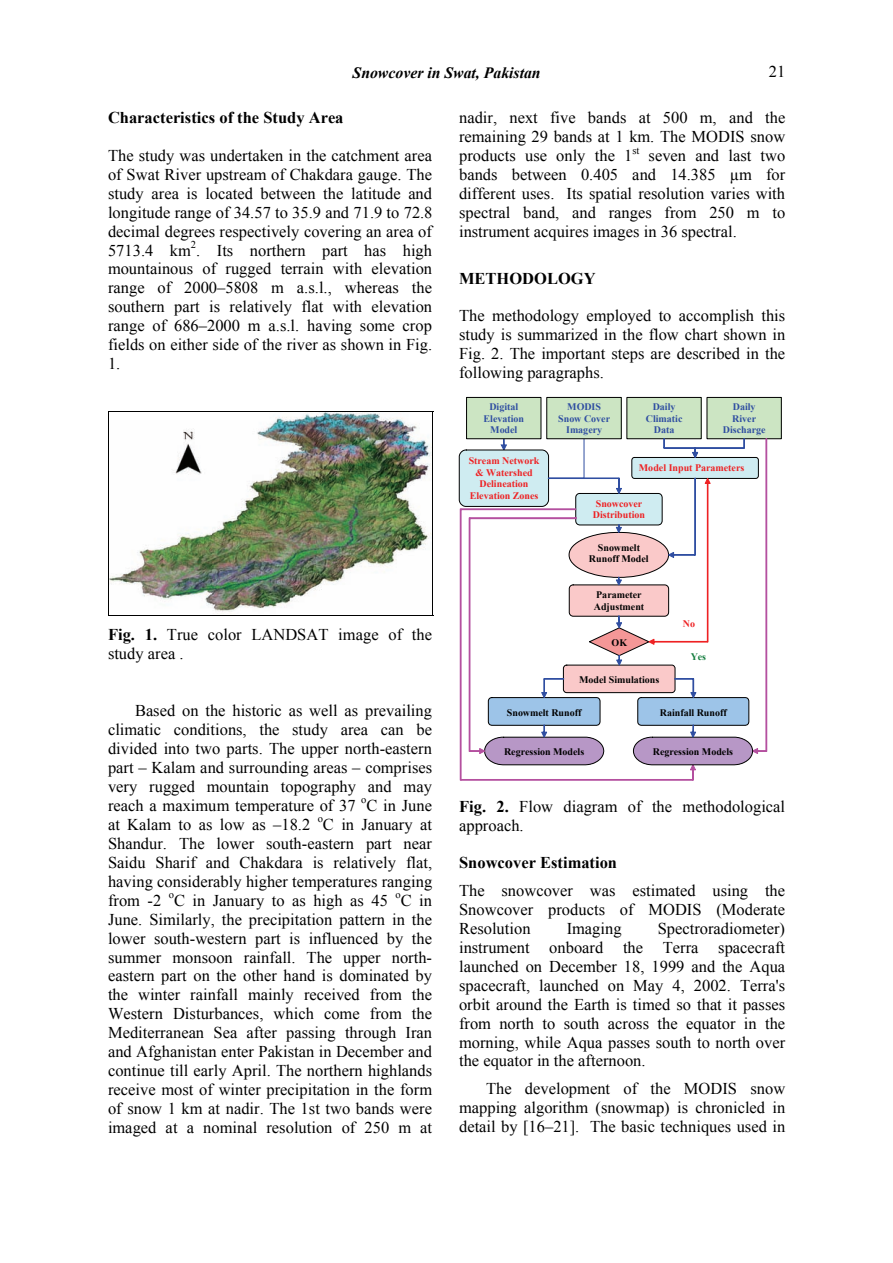
<style>
.page{position:relative;width:893px;height:1263px;background:#fff}
.page>*{position:absolute;margin:0;border:0;box-sizing:border-box;transform-origin:0 0}
.t1{font:16.5px/18.9px "Times New Roman";color:#000;text-align:justify}
.t2{font:700 16.5px "Times New Roman";color:#000}
.t3{font:italic 700 15.75px "Times New Roman";color:#000}
.t4{font:10.5px "Times New Roman";color:#000}
.t5{font:700 10.05px/11.6px "Times New Roman";color:#000}
.t6{font:700 10.05px/11.6px "Times New Roman";color:#ee2123;text-align:center}
.t7{font:700 10.05px/11.6px "Times New Roman";color:#2f4ea1;text-align:center}
.t8{font:700 10.05px "Times New Roman";color:#127c3d}
.s1{font-weight:700}
</style>
<div class="page">
<img style="left:109px;top:412px;width:324px;height:203px">
<hr style="left:108px;top:411px;width:325px;height:1px;background:#000">
<hr style="left:108px;top:412px;width:1px;height:203px;background:#000">
<hr style="left:433px;top:412px;width:1px;height:203px;background:#000">
<hr style="left:108px;top:615px;width:325px;height:1px;background:#000">
<div style="left:466px;top:397px;width:75px;height:42px;background:#cce5c3"></div>
<div style="left:466px;top:397px;width:75px;height:42px;border:1px solid #000"></div>
<div style="left:547px;top:397px;width:74px;height:42px;background:#cce5c3"></div>
<div style="left:546px;top:397px;width:75px;height:42px;border:1px solid #000"></div>
<div style="left:627px;top:397px;width:74px;height:42px;background:#cce5c3"></div>
<div style="left:626px;top:397px;width:75px;height:42px;border:1px solid #000"></div>
<div style="left:707px;top:397px;width:74px;height:42px;background:#cce5c3"></div>
<div style="left:707px;top:397px;width:74px;height:42px;border:1px solid #000"></div>
<svg style="left:460px;top:765px;width:235px;height:15px"></svg>
<svg style="left:459px;top:438px;width:308px;height:327px"></svg>
<p class="t3" style="left:353px;top:64px;width:190px">Snowcover in Swat, Pakistan</p>
<p class="t1" style="left:769px;top:62px;width:18px">21</p>
<p class="t2" style="left:108px;top:109px;width:237px">Characteristics of the Study Area</p>
<p class="t1" style="left:108px;top:146px;width:326px">The study was undertaken in the catchment area of Swat River upstream of Chakdara gauge. The study area is located between the latitude and longitude range of 34.57 to 35.9 and 71.9 to 72.8 decimal degrees respectively covering an area of 5713.4 km . Its northern part has high</p>
<p class="t4" style="left:191px;top:239px;width:7px">2</p>
<p class="t1" style="left:108px;top:259px;width:326px">mountainous of rugged terrain with elevation range of 2000–5808 m a.s.l., whereas the southern part is relatively flat with elevation range of 686–2000 m a.s.l. having some crop fields on either side of the river as shown in Fig.<br>1.</p>
<p class="t1" style="left:108px;top:625px;width:325px"><span class="s1">Fig. 1.</span> True color LANDSAT image of the study area .</p>
<p class="t1" style="left:108px;top:701px;width:326px;text-indent:27px">Based on the historic as well as prevailing climatic conditions, the study area can be divided into two parts. The upper north-eastern part – Kalam and surrounding areas – comprises very rugged mountain topography and may reach a maximum temperature of 37</p>
<p class="t4" style="left:361px;top:794px;width:7px">o</p>
<p class="t1" style="left:366px;top:796px;width:67px">C in June</p>
<p class="t1" style="left:108px;top:815px;width:204px">at Kalam to as low as –18.2</p>
<p class="t4" style="left:318px;top:813px;width:7px">o</p>
<p class="t1" style="left:108px;top:815px;width:326px;text-indent:215px">C in January at Shandur. The lower south-eastern part near Saidu Sharif and Chakdara is relatively flat, having considerably higher temperatures ranging from -2</p>
<p class="t4" style="left:169px;top:889px;width:7px">o</p>
<p class="t1" style="left:174px;top:891px;width:215px">C in January to as high as 45</p>
<p class="t4" style="left:395px;top:889px;width:7px">o</p>
<p class="t1" style="left:108px;top:891px;width:326px;text-indent:293px">C in June. Similarly, the precipitation pattern in the lower south-western part is influenced by the summer monsoon rainfall. The upper north&shy;eastern part on the other hand is dominated by the winter rainfall mainly received from the Western Disturbances, which come from the Mediterranean Sea after passing through Iran and Afghanistan enter Pakistan in December and continue till early April. The northern highlands receive most of winter precipitation in the form of snow 1 km at nadir. The 1st two bands were imaged at a nominal resolution of 250 m at</p>
<p class="t1" style="left:459px;top:108px;width:328px">nadir, next five bands at 500 m, and the remaining 29 bands at 1 km. The MODIS snow products use only the 1</p>
<p class="t4" style="left:632px;top:144px;width:8px">st</p>
<p class="t1" style="left:459px;top:146px;width:328px;text-indent:190px">seven and last two bands between 0.405 and 14.385 µm for different uses. Its spatial resolution varies with spectral band, and ranges from 250 m to instrument acquires images in 36 spectral.</p>
<p class="t2" style="left:459px;top:270px;width:138px">METHODOLOGY</p>
<p class="t1" style="left:459px;top:306px;width:328px">The methodology employed to accomplish this study is summarized in the flow chart shown in Fig. 2. The important steps are described in the following paragraphs.</p>
<p class="t7" style="left:483px;top:401px;width:42px">Digital<br>Elevation<br>Model</p>
<p class="t7" style="left:558px;top:401px;width:53px">MODIS<br>Snow Cover<br>Imagery</p>
<p class="t7" style="left:646px;top:401px;width:38px">Daily<br>Climatic<br>Data</p>
<p class="t7" style="left:723px;top:401px;width:44px">Daily<br>River<br>Discharge</p>
<p class="t6" style="left:469px;top:455px;width:72px">Stream Network &amp; Watershed<br>Delineation<br>Elevation Zones</p>
<p class="t6" style="left:593px;top:498px;width:54px;text-align:left">Snowcover<br>Distribution</p>
<p class="t6" style="left:639px;top:462px;width:107px">Model Input Parameters</p>
<p class="t5" style="left:589px;top:541px;width:61px;text-align:center">Snowmelt<br>Runoff Model</p>
<p class="t5" style="left:594px;top:589px;width:52px">Parameter<br>Adjustment</p>
<p class="t5" style="left:611px;top:636px;width:17px">OK</p>
<p class="t5" style="left:579px;top:674px;width:82px">Model Simulations</p>
<p class="t6" style="left:683px;top:618px;width:14px">No</p>
<p class="t8" style="left:691px;top:651px;width:17px">Yes</p>
<p class="t5" style="left:507px;top:707px;width:76px">Snowmelt Runoff</p>
<p class="t5" style="left:660px;top:707px;width:68px">Rainfall Runoff</p>
<p class="t5" style="left:504px;top:746px;width:82px">Regression Models</p>
<p class="t5" style="left:653px;top:746px;width:82px">Regression Models</p>
<p class="t1" style="left:459px;top:797px;width:328px"><span class="s1">Fig. 2.</span> Flow diagram of the methodological approach.</p>
<p class="t2" style="left:459px;top:853px;width:160px">Snowcover Estimation</p>
<p class="t1" style="left:459px;top:881px;width:328px">The snowcover was estimated using the Snowcover products of MODIS (Moderate Resolution</p>
<p class="t1" style="left:459px;top:919px;width:328px;text-indent:199px">Spectroradiometer) instrument onboard the Terra spacecraft launched on December 18, 1999 and the Aqua spacecraft, launched on May 4, 2002. Terra's orbit around the Earth is timed so that it passes from north to south across the equator in the morning, while Aqua passes south to north over the equator in the afternoon.</p>
<p class="t1" style="left:459px;top:1079px;width:328px;text-indent:27px">The development of the MODIS snow mapping algorithm (snowmap) is chronicled in detail by [16–21]. The basic techniques used in</p>
<p class="t1" style="left:567px;top:919px;width:56px">Imaging</p>
</div>
